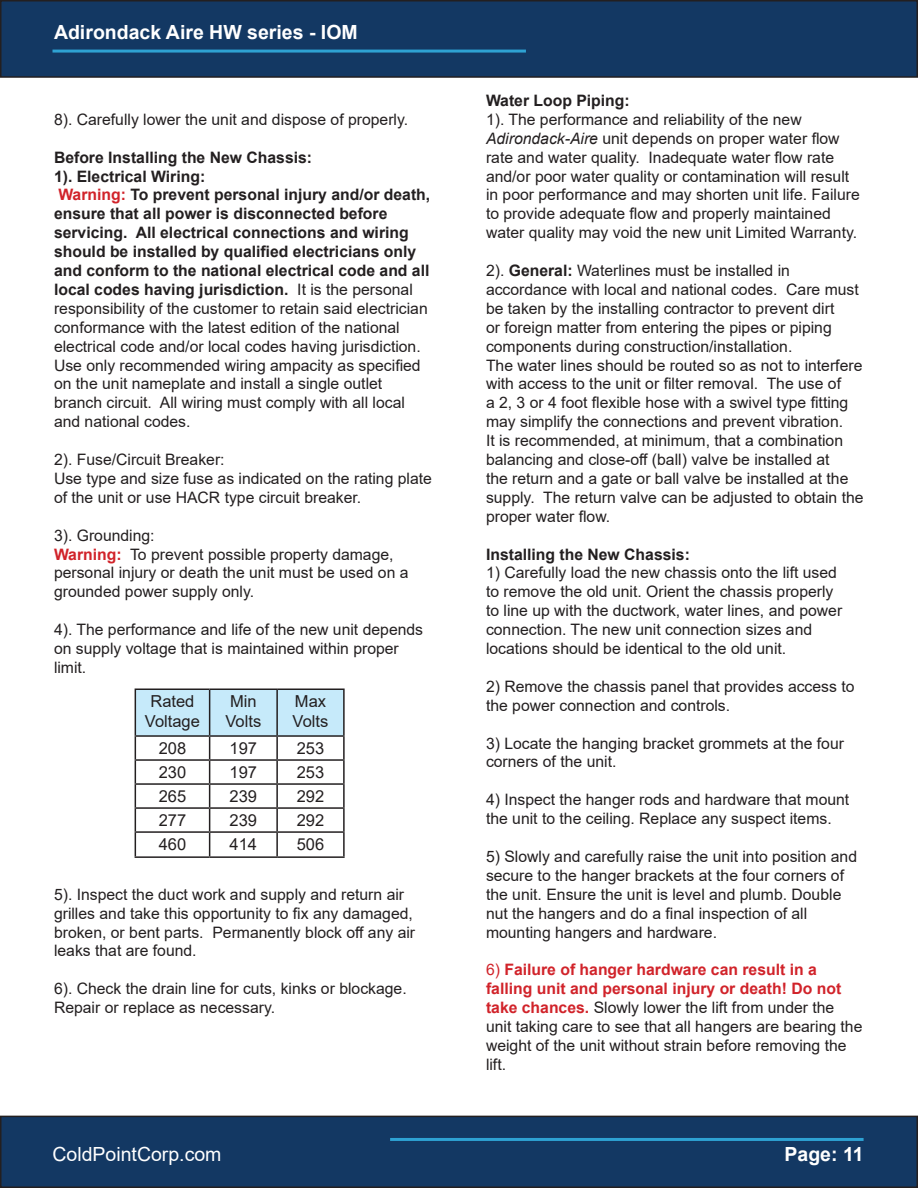
<style>
.page{position:relative;width:918px;height:1188px;background:#fff}
.page>*{position:absolute;margin:0;border:0;box-sizing:border-box;transform-origin:0 0}
.t1{font:700 19.5px "Arial";color:#fff}
.t2{font:19.5px "Arial";color:#fff}
.t3{font:16.5px/19.8px "Arial";color:#231f20;text-align:center}
.t4{font:15.75px/18.9px "Arial";color:#231f20}
.t5{font:700 15.75px "Arial";color:#231f20}
.s1{font-weight:700;color:#d1232a}
.s2{font-weight:700}
.s3{font-style:italic}
.s4{color:#d1232a}
</style>
<div class="page">
<hr style="left:135px;top:688px;width:75px;height:2px;background:#231f20">
<hr style="left:210px;top:688px;width:67px;height:2px;background:#231f20">
<hr style="left:277px;top:688px;width:68px;height:2px;background:#231f20">
<hr style="left:343px;top:690px;width:2px;height:45px;background:#231f20">
<hr style="left:277px;top:735px;width:68px;height:2px;background:#231f20">
<hr style="left:343px;top:737px;width:2px;height:22px;background:#231f20">
<hr style="left:277px;top:759px;width:68px;height:2px;background:#231f20">
<hr style="left:343px;top:761px;width:2px;height:22px;background:#231f20">
<hr style="left:277px;top:783px;width:68px;height:2px;background:#231f20">
<hr style="left:343px;top:785px;width:2px;height:22px;background:#231f20">
<hr style="left:277px;top:807px;width:68px;height:2px;background:#231f20">
<hr style="left:343px;top:809px;width:2px;height:22px;background:#231f20">
<svg style="left:135px;top:689px;width:209px;height:167px"></svg>
<hr style="left:277px;top:831px;width:68px;height:2px;background:#231f20">
<hr style="left:276px;top:833px;width:2px;height:23px;background:#231f20">
<hr style="left:343px;top:833px;width:2px;height:23px;background:#231f20">
<hr style="left:135px;top:856px;width:75px;height:2px;background:#231f20">
<hr style="left:210px;top:856px;width:67px;height:2px;background:#231f20">
<hr style="left:277px;top:856px;width:68px;height:2px;background:#231f20">
<div style="left:1px;top:1116px;width:916px;height:71px;background:#133863"></div>
<div style="left:0;top:1116px;width:918px;height:72px;border:2px solid #231f20"></div>
<div style="left:1px;top:1px;width:916px;height:76px;background:#133863"></div>
<div style="left:0;top:0;width:918px;height:78px;border:2px solid #231f20"></div>
<hr style="left:52px;top:50px;width:474px;height:3px;background:#2ea2d3">
<hr style="left:390px;top:1138px;width:474px;height:3px;background:#2ea2d3">
<p class="t1" style="left:54px;top:19px;width:305px">Adirondack Aire HW series - IOM</p>
<p class="t4" style="left:54px;top:110px;width:356px">8). Carefully lower the unit and dispose of properly.</p>
<p class="t5" style="left:54px;top:146px;width:260px">Before Installing the New Chassis:</p>
<p class="t5" style="left:54px;top:165px;width:153px">1). Electrical Wiring:</p>
<p class="t4" style="left:54px;top:185px;width:378px"><span class="s1">Warning:</span> <span class="s2">To prevent personal injury and/or death, ensure that all power is disconnected before servicing. All electrical connections and wiring should be installed by qualified electricians only and conform to the national electrical code and all local codes having jurisdiction.</span> It is the personal responsibility of the customer to retain said electrician conformance with the latest edition of the national electrical code and/or local codes having jurisdiction.<br>Use only recommended wiring ampacity as specified on the unit nameplate and install a single outlet branch circuit. All wiring must comply with all local and national codes.</p>
<p class="t4" style="left:54px;top:450px;width:172px">2). Fuse/Circuit Breaker:</p>
<p class="t4" style="left:54px;top:469px;width:379px">Use type and size fuse as indicated on the rating plate of the unit or use HACR type circuit breaker.</p>
<p class="t4" style="left:54px;top:526px;width:102px">3). Grounding:</p>
<p class="t4" style="left:54px;top:544px;width:356px"><span class="s1">Warning:</span> To prevent possible property damage, personal injury or death the unit must be used on a grounded power supply only.</p>
<p class="t4" style="left:54px;top:620px;width:371px">4). The performance and life of the new unit depends on supply voltage that is maintained within proper limit.</p>
<p class="t3" style="left:145px;top:691px;width:57px">Rated<br>Voltage</p>
<p class="t3" style="left:230px;top:691px;width:28px">Min</p>
<p class="t3" style="left:226px;top:711px;width:37px">Volts</p>
<p class="t3" style="left:295px;top:691px;width:33px">Max</p>
<p class="t3" style="left:293px;top:711px;width:37px">Volts</p>
<p class="t3" style="left:159px;top:738px;width:29px">208</p>
<p class="t3" style="left:230px;top:738px;width:29px">197</p>
<p class="t3" style="left:297px;top:738px;width:29px">253</p>
<p class="t3" style="left:159px;top:762px;width:29px">230</p>
<p class="t3" style="left:230px;top:762px;width:29px">197</p>
<p class="t3" style="left:297px;top:762px;width:29px">253</p>
<p class="t3" style="left:159px;top:786px;width:29px">265</p>
<p class="t3" style="left:230px;top:786px;width:29px">239</p>
<p class="t3" style="left:297px;top:786px;width:29px">292</p>
<p class="t3" style="left:159px;top:810px;width:29px">277</p>
<p class="t3" style="left:230px;top:810px;width:29px">239</p>
<p class="t3" style="left:297px;top:810px;width:29px">292</p>
<p class="t3" style="left:159px;top:834px;width:29px">460</p>
<p class="t3" style="left:230px;top:834px;width:29px">414</p>
<p class="t3" style="left:297px;top:834px;width:29px">506</p>
<p class="t4" style="left:54px;top:885px;width:363px">5). Inspect the duct work and supply and return air grilles and take this opportunity to fix any damaged, broken, or bent parts. Permanently block off any air leaks that are found.</p>
<p class="t4" style="left:54px;top:979px;width:354px">6). Check the drain line for cuts, kinks or blockage.<br>Repair or replace as necessary.</p>
<p class="t5" style="left:486px;top:89px;width:145px">Water Loop Piping:</p>
<p class="t4" style="left:486px;top:110px;width:375px">1). The performance and reliability of the new <span class="s3">Adirondack-Aire</span> unit depends on proper water flow rate and water quality. Inadequate water flow rate and/or poor water quality or contamination will result in poor performance and may shorten unit life. Failure to provide adequate flow and properly maintained water quality may void the new unit Limited Warranty.</p>
<p class="t4" style="left:486px;top:261px;width:374px">2). <span class="s2">General:</span> Waterlines must be installed in accordance with local and national codes. Care must be taken by the installing contractor to prevent dirt<br>or foreign matter from entering the pipes or piping components during construction/installation.</p>
<p class="t4" style="left:486px;top:355px;width:379px">The water lines should be routed so as not to interfere with access to the unit or filter removal. The use of<br>a 2, 3 or 4 foot flexible hose with a swivel type fitting may simplify the connections and prevent vibration.<br>It is recommended, at minimum, that a combination balancing and close-off (ball) valve be installed at<br>the return and a gate or ball valve be installed at the supply. The return valve can be adjusted to obtain the proper water flow.</p>
<p class="t5" style="left:486px;top:543px;width:205px">Installing the New Chassis:</p>
<p class="t4" style="left:486px;top:563px;width:358px">1) Carefully load the new chassis onto the lift used to remove the old unit. Orient the chassis properly to line up with the ductwork, water lines, and power connection. The new unit connection sizes and locations should be identical to the old unit.</p>
<p class="t4" style="left:486px;top:677px;width:370px">2) Remove the chassis panel that provides access to the power connection and controls.</p>
<p class="t4" style="left:486px;top:733px;width:360px">3) Locate the hanging bracket grommets at the four corners of the unit.</p>
<p class="t4" style="left:486px;top:790px;width:365px">4) Inspect the hanger rods and hardware that mount the unit to the ceiling. Replace any suspect items.</p>
<p class="t4" style="left:486px;top:847px;width:373px">5) Slowly and carefully raise the unit into position and secure to the hanger brackets at the four corners of the unit. Ensure the unit is level and plumb. Double nut the hangers and do a final inspection of all mounting hangers and hardware.</p>
<p class="t4" style="left:486px;top:960px;width:378px"><span class="s4">6)</span> <span class="s1">Failure of hanger hardware can result in a falling unit and personal injury or death! Do not take chances.</span> Slowly lower the lift from under the unit taking care to see that all hangers are bearing the weight of the unit without strain before removing the lift.</p>
<p class="t2" style="left:52px;top:1141px;width:171px">ColdPointCorp.com</p>
<p class="t1" style="left:785px;top:1141px;width:81px">Page: 11</p>
</div>
